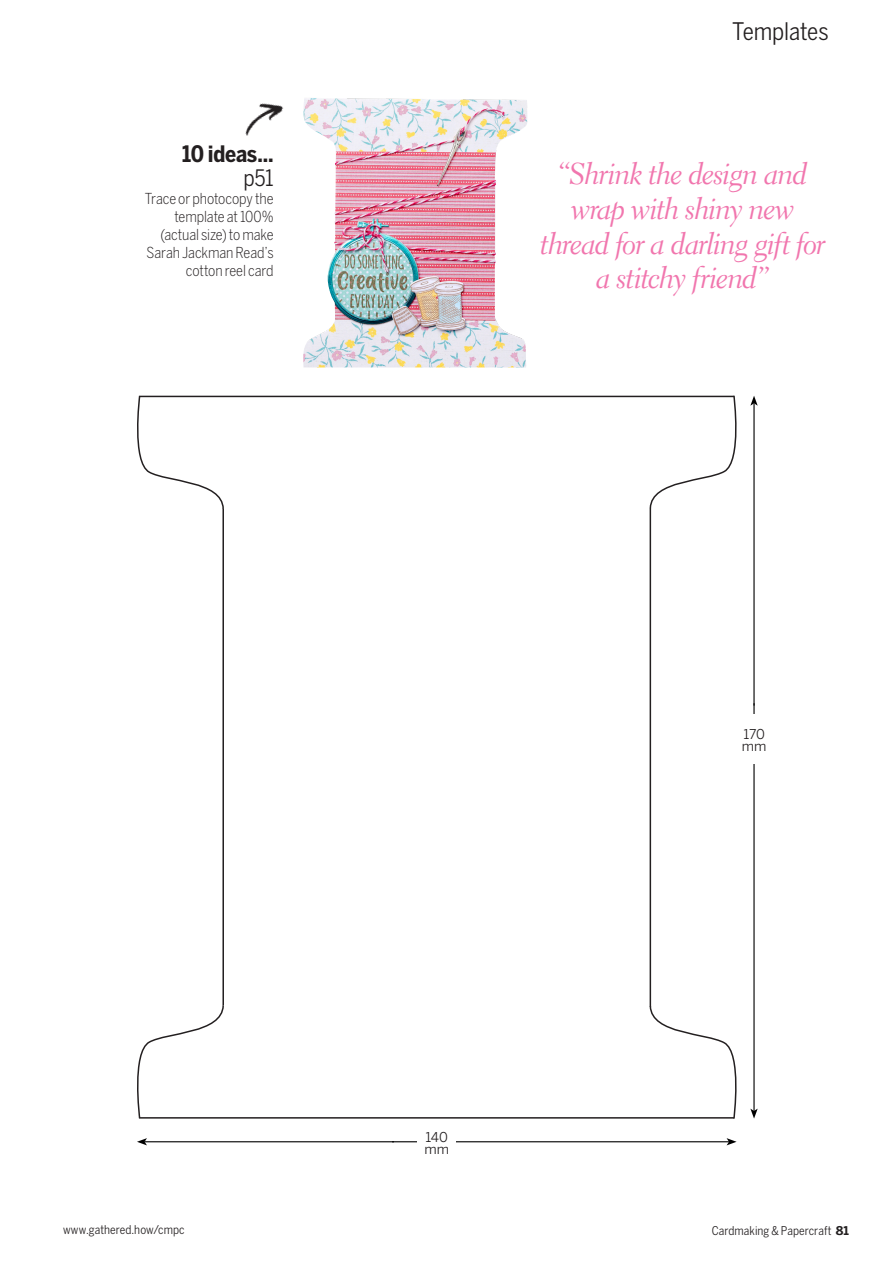
<style>
.page{position:relative;width:893px;height:1263px;background:#fff}
.page>*{position:absolute;margin:0;border:0;box-sizing:border-box;transform-origin:0 0}
._04_pullquote{font:30px/34.5px "Electra LH Cursive";letter-spacing:-.045em;color:#f176ae;text-align:center}
.t1{font:24px "Benton Sans Cond";letter-spacing:-.005em;color:#231f20}
._02_small_strap{font:700 22.5px/24px "Benton Sans Cond";letter-spacing:-.01em;color:#231f20;text-align:right}
._02_small_strap-2{font:300 15px/18px "Benton Sans Cond";letter-spacing:-.005em;color:#231f20;text-align:right}
.t2{font:13.5px/12px "Benton Sans";letter-spacing:-.01em;color:#231f20}
.t3{font:12px "Benton Sans Cond";letter-spacing:.005em;color:#231f20}
.s1{font-weight:400}
.s2{font-family:"Benton Sans";font-weight:700}
</style>
<div class="page">
<hr style="left:139px;top:396px;width:595px;height:1px;background:#231f20">
<hr style="left:139px;top:1117px;width:595px;height:1px;background:#231f20">
<svg style="left:137px;top:1005px;width:88px;height:114px"></svg>
<svg style="left:137px;top:395px;width:88px;height:113px"></svg>
<hr style="left:222px;top:508px;width:2px;height:497px;background:#231f20">
<svg style="left:649px;top:1005px;width:88px;height:114px"></svg>
<svg style="left:649px;top:395px;width:88px;height:115px"></svg>
<hr style="left:650px;top:508px;width:1px;height:499px;background:#231f20">
<hr style="left:753px;top:703px;width:2px;height:408px;background:#000">
<svg style="left:750px;top:1108px;width:8px;height:10px"></svg>
<hr style="left:753px;top:403px;width:2px;height:303px;background:#000">
<svg style="left:750px;top:396px;width:8px;height:10px"></svg>
<div style="left:736px;top:714px;width:36px;height:50px;background:#fff"></div>
<hr style="left:392px;top:1141px;width:337px;height:1px;background:#000">
<svg style="left:727px;top:1138px;width:10px;height:7px"></svg>
<hr style="left:145px;top:1141px;width:249px;height:1px;background:#000">
<svg style="left:137px;top:1138px;width:10px;height:7px"></svg>
<div style="left:417px;top:1124px;width:39px;height:35px;background:#fff"></div>
<img style="left:303px;top:98px;width:225px;height:269px">
<img style="left:245px;top:103px;width:39px;height:33px">
<p class="_02_small_strap" style="left:182px;top:141px;width:93px">10 ideas... <span class="s1">p51</span></p>
<p class="_02_small_strap-2" style="left:145px;top:189px;width:130px">Trace or photocopy the template at 100% (actual size) to make<br>Sarah Jackman Read’s cotton reel card</p>
<p class="t1" style="left:732px;top:18px;width:98px">Templates</p>
<p class="_04_pullquote" style="left:540px;top:157px;width:287px">“Shrink the design and wrap with shiny new thread for a darling gift for a stitchy friend”</p>
<p class="t2" style="left:424px;top:1131px;width:26px">140 mm</p>
<p class="t2" style="left:742px;top:727px;width:26px">170 mm</p>
<p class="t3" style="left:63px;top:1223px;width:123px">www.gathered.how/cmpc</p>
<p class="t3" style="left:712px;top:1223px;width:139px">Cardmaking &amp; Papercraft <span class="s2">81</span></p>
</div>
